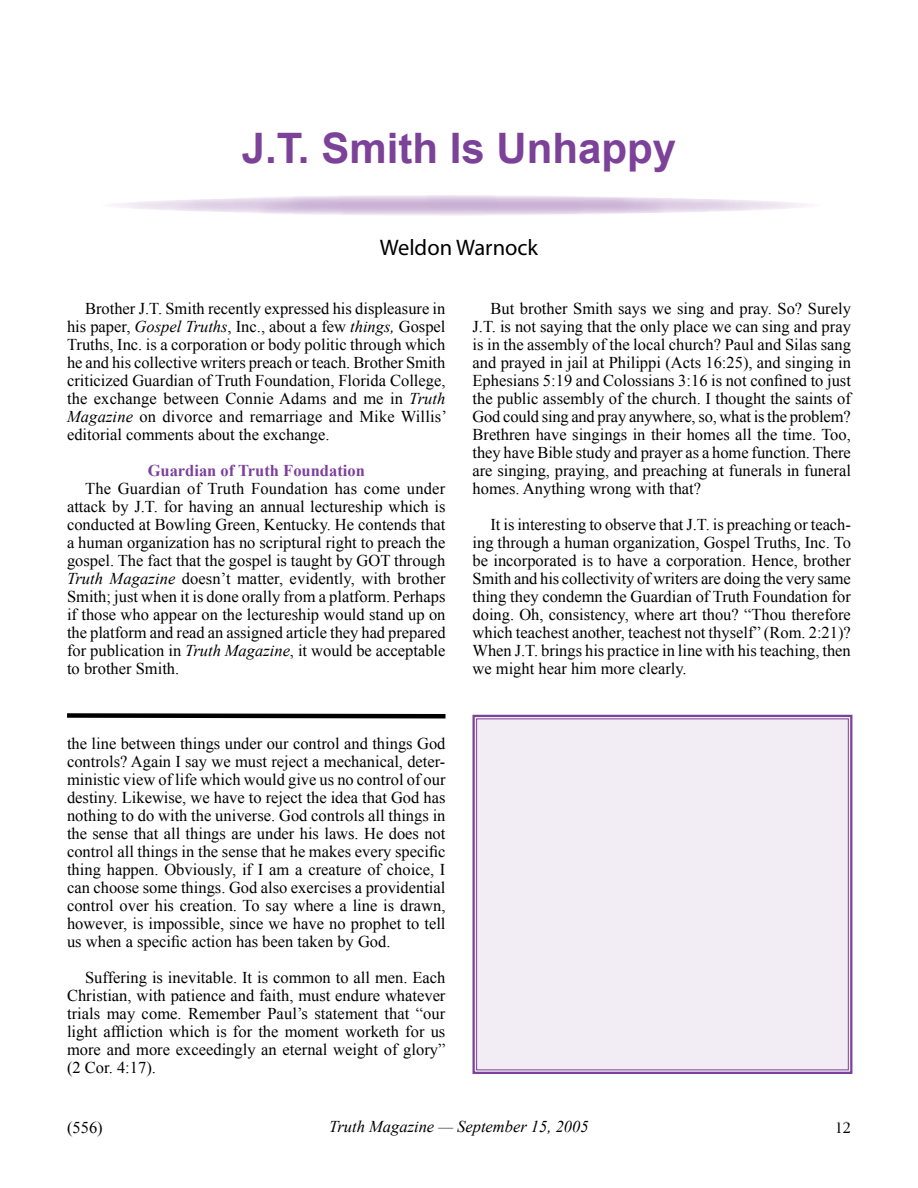
<style>
.page{position:relative;width:918px;height:1188px;background:#fff}
.page>*{position:absolute;margin:0;border:0;box-sizing:border-box;transform-origin:0 0}
.t1{font:700 42px "Arial";color:#7c4199}
.t2{font:22.5px "Myriad Pro";color:#000}
.t3{font:16.5px/18px "Times New Roman";color:#000;text-align:justify}
.t4{font:italic 16.5px "Times New Roman";color:#000}
.t5{font:700 16.5px "Times New Roman";color:#7c4199}
.s1{font-style:italic}
</style>
<div class="page">
<svg style="left:99px;top:195px;width:724px;height:20px;background:#ddcde4"></svg>
<div style="left:98px;top:195px;width:726px;height:21px;border:2px solid #fff;border-radius:50%"></div>
<svg style="left:67px;top:713px;width:379px;height:6px;background:#3f3f3f"></svg>
<div style="left:472px;top:714px;width:381px;height:360px;background:#f2ecf5"></div>
<div style="left:476px;top:718px;width:373px;height:352px;border:1px solid #7c4199"></div>
<h1 class="t1" style="left:242px;top:120px;width:436px">J.T. Smith Is Unhappy</h1>
<h2 class="t2" style="left:380px;top:233px;width:160px">Weldon Warnock</h2>
<p class="t3" style="left:67px;top:300px;width:381px;text-indent:18px">Brother J.T. Smith recently expressed his displeasure in his paper, <span class="s1">Gospel Truths</span>, Inc., about a few <span class="s1">things,</span> Gospel Truths, Inc. is a corporation or body politic through which he and his collective writers preach or teach. Brother Smith criticized Guardian of Truth Foundation, Florida College, the exchange between Connie Adams and me in <span class="s1">Truth Magazine</span> on divorce and remarriage and Mike Willis’ editorial comments about the exchange.</p>
<p class="t5" style="left:148px;top:460px;width:219px">Guardian of Truth Foundation</p>
<p class="t3" style="left:67px;top:480px;width:380px;text-indent:18px">The Guardian of Truth Foundation has come under attack by J.T. for having an annual lectureship which is conducted at Bowling Green, Kentucky. He contends that a human organization has no scriptural right to preach the gospel. The fact that the gospel is taught by GOT through <span class="s1">Truth Magazine</span> doesn’t matter, evidently, with brother Smith; just when it is done orally from a platform. Perhaps if those who appear on the lectureship would stand up on the platform and read an assigned article they had prepared for publication in <span class="s1">Truth Magazine</span>, it would be acceptable to brother Smith.</p>
<p class="t3" style="left:67px;top:735px;width:380px">the line between things under our control and things God controls? Again I say we must reject a mechanical, deter&shy;ministic view of life which would give us no control of our destiny. Likewise, we have to reject the idea that God has nothing to do with the universe. God controls all things in the sense that all things are under his laws. He does not control all things in the sense that he makes every specific thing happen. Obviously, if I am a creature of choice, I can choose some things. God also exercises a providential control over his creation. To say where a line is drawn, however, is impossible, since we have no prophet to tell us when a specific action has been taken by God.</p>
<p class="t3" style="left:67px;top:969px;width:380px;text-indent:18px">Suffering is inevitable. It is common to all men. Each Christian, with patience and faith, must endure whatever trials may come. Remember Paul’s statement that “our light affliction which is for the moment worketh for us more and more exceedingly an eternal weight of glory” (2 Cor. 4:17).</p>
<p class="t3" style="left:473px;top:299px;width:380px;text-indent:18px">But brother Smith says we sing and pray. So? Surely J.T. is not saying that the only place we can sing and pray is in the assembly of the local church? Paul and Silas sang and prayed in jail at Philippi (Acts 16:25), and singing in Ephesians 5:19 and Colossians 3:16 is not confined to just the public assembly of the church. I thought the saints of God could sing and pray anywhere, so, what is the problem?<br>Brethren have singings in their homes all the time. Too, they have Bible study and prayer as a home function. There are singing, praying, and preaching at funerals in funeral homes. Anything wrong with that?</p>
<p class="t3" style="left:473px;top:515px;width:380px;text-indent:18px">It is interesting to observe that J.T. is preaching or teach&shy;ing through a human organization, Gospel Truths, Inc. To be incorporated is to have a corporation. Hence, brother Smith and his collectivity of writers are doing the very same thing they condemn the Guardian of Truth Foundation for doing. Oh, consistency, where art thou? “Thou therefore which teachest another, teachest not thyself” (Rom. 2:21)?<br>When J.T. brings his practice in line with his teaching, then we might hear him more clearly.</p>
<p class="t3" style="left:67px;top:1118px;width:37px">(556)</p>
<p class="t4" style="left:329px;top:1115px;width:261px">Truth Magazine — September 15, 2005</p>
<p class="t3" style="left:835px;top:1119px;width:17px">12</p>
</div>
